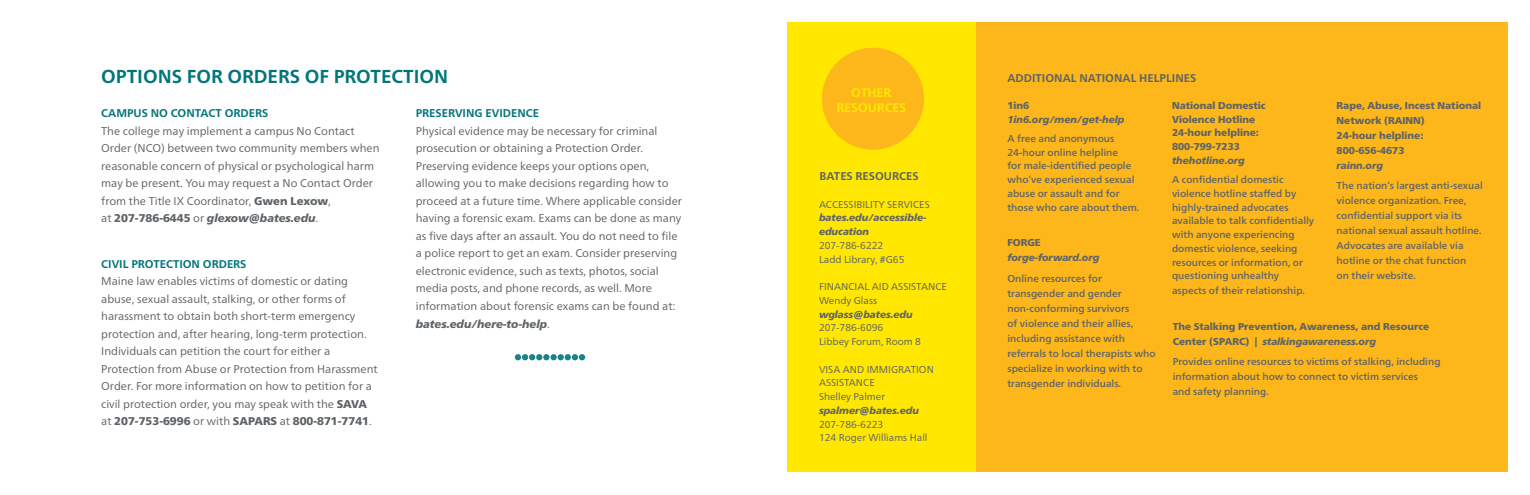
<style>
.page{position:relative;width:1530px;height:495px;background:#fff}
.page>*{position:absolute;margin:0;border:0;box-sizing:border-box;transform-origin:0 0}
.t1{font:700 18.75px "Frutiger Neue LT Pro";color:#00757a}
.t2{font:700 12.5px/15px "Frutiger Neue LT Pro";color:#ffe700;text-align:center}
.t3{font:11.25px/17.5px "Frutiger Neue LT Pro";color:#5e6367}
.t4{font:700 11.25px "Frutiger Neue LT Pro";color:#00757a}
.t5{font:700 11.25px "Frutiger Neue LT Pro";color:#5e6367}
.t6{font:500 10px/15px "Frutiger Neue LT Pro";color:#5e6367}
.t7{font:900 10px/15px "Frutiger Neue LT Pro";color:#5e6367}
.t8{font:10px/13.8px "Frutiger Neue LT Pro";color:#5e6367}
.t9{font:italic 900 10px/13.8px "Frutiger Neue LT Pro";color:#5e6367}
.s1{font-weight:900}
.s2{font-weight:900;font-style:italic}
.s3{font-style:italic}
</style>
<div class="page">
<svg style="left:558px;top:354px;width:27px;height:6px"></svg>
<div style="left:550px;top:354px;width:7px;height:6px;background:#1a8387;border-radius:50%"></div>
<div style="left:543px;top:354px;width:7px;height:6px;background:#1a8387;border-radius:50%"></div>
<svg style="left:515px;top:354px;width:27px;height:6px"></svg>
<div style="left:976px;top:22px;width:532px;height:450px;background:#fdb71a"></div>
<div style="left:788px;top:22px;width:188px;height:450px;background:#ffe700"></div>
<div style="left:822px;top:48px;width:102px;height:102px;background:#fdb71a;border-radius:50%"></div>
<h1 class="t1" style="left:101px;top:65px;width:349px">OPTIONS FOR ORDERS OF PROTECTION</h1>
<p class="t4" style="left:101px;top:106px;width:169px">CAMPUS NO CONTACT ORDERS</p>
<p class="t3" style="left:101px;top:122px;width:280px">The college may implement a campus No Contact Order (NCO) between two community members when reasonable concern of physical or psychological harm may be present. You may request a No Contact Order from the Title IX Coordinator, <span class="s1">Gwen Lexow</span>,<br>at <span class="s1">207-786-6445</span> or <span class="s2">glexow@bates.edu</span>.</p>
<p class="t4" style="left:101px;top:257px;width:147px">CIVIL PROTECTION ORDERS</p>
<p class="t3" style="left:101px;top:273px;width:278px">Maine law enables victims of domestic or dating abuse, sexual assault, stalking, or other forms of harassment to obtain both short-term emergency protection and, after hearing, long-term protection.<br>Individuals can petition the court for either a Protection from Abuse or Protection from Harassment Order. For more information on how to petition for a civil protection order, you may speak with the <span class="s1">SAVA </span>at <span class="s1">207-753-6996</span> or with <span class="s1">SAPARS</span> at <span class="s1">800-871-7741</span>.</p>
<p class="t4" style="left:416px;top:106px;width:125px">PRESERVING EVIDENCE</p>
<p class="t3" style="left:416px;top:122px;width:268px">Physical evidence may be necessary for criminal prosecution or obtaining a Protection Order.<br>Preserving evidence keeps your options open, allowing you to make decisions regarding how to proceed at a future time. Where applicable consider having a forensic exam. Exams can be done as many as five days after an assault. You do not need to file a police report to get an exam. Consider preserving electronic evidence, such as texts, photos, social media posts, and phone records, as well. More information about forensic exams can be found at: <span class="s2">bates.edu/here-to-help</span>.</p>
<p class="t2" style="left:836px;top:85px;width:71px">OTHER<br>RESOURCES</p>
<p class="t5" style="left:819px;top:170px;width:101px">BATES RESOURCES</p>
<p class="t8" style="left:819px;top:197px;width:112px">ACCESSIBILITY SERVICES</p>
<p class="t9" style="left:819px;top:211px;width:109px">bates.edu/accessible&shy;education</p>
<p class="t8" style="left:819px;top:238px;width:87px">207-786-6222<br>Ladd Library, #G65</p>
<p class="t8" style="left:819px;top:280px;width:130px">FINANCIAL AID ASSISTANCE<br>Wendy Glass</p>
<p class="t9" style="left:819px;top:307px;width:95px">wglass@bates.edu</p>
<p class="t8" style="left:819px;top:321px;width:104px">207-786-6096<br>Libbey Forum, Room 8</p>
<p class="t8" style="left:819px;top:362px;width:116px">VISA AND IMMIGRATION<br>ASSISTANCE<br>Shelley Palmer</p>
<p class="t9" style="left:819px;top:403px;width:101px">spalmer@bates.edu</p>
<p class="t8" style="left:819px;top:417px;width:110px">207-786-6223<br>124 Roger Williams Hall</p>
<p class="t5" style="left:1007px;top:71px;width:190px">ADDITIONAL NATIONAL HELPLINES</p>
<p class="t7" style="left:1007px;top:98px;width:23px">1in6</p>
<p class="t9" style="left:1007px;top:112px;width:118px">1in6.org/men/get-help</p>
<p class="t6" style="left:1007px;top:131px;width:134px;line-height:13.8px">A free and anonymous<br>24-hour online helpline<br>for male-identified people who’ve experienced sexual abuse or assault and for those who care about them.</p>
<p class="t7" style="left:1007px;top:235px;width:35px">FORGE</p>
<p class="t9" style="left:1007px;top:251px;width:93px">forge-forward.org</p>
<p class="t6" style="left:1007px;top:271px;width:150px">Online resources for transgender and gender non-conforming survivors<br>of violence and their allies, including assistance with referrals to local therapists who specialize in working with to transgender individuals.</p>
<p class="t7" style="left:1172px;top:98px;width:95px;line-height:13.8px">National Domestic<br>Violence Hotline<br>24-hour helpline:<br>800-799-7233</p>
<p class="t9" style="left:1172px;top:153px;width:74px">thehotline.org</p>
<p class="t6" style="left:1172px;top:173px;width:144px;line-height:13.8px">A confidential domestic violence hotline staffed by highly-trained advocates available to talk confidentially with anyone experiencing domestic violence, seeking resources or information, or questioning unhealthy</p>
<p class="t6" style="left:1172px;top:283px;width:134px">aspects of their relationship.</p>
<p class="t7" style="left:1337px;top:98px;width:146px">Rape, Abuse, Incest National<br>Network (RAINN)<br>24-hour helpline:<br>800-656-4673</p>
<p class="t9" style="left:1337px;top:158px;width:48px">rainn.org</p>
<p class="t6" style="left:1337px;top:178px;width:148px">The nation’s largest anti-sexual violence organization. Free, confidential support via its national sexual assault hotline.<br>Advocates are available via hotline or the chat function<br>on their website.</p>
<p class="t7" style="left:1173px;top:319px;width:258px">The Stalking Prevention, Awareness, and Resource<br>Center (SPARC) | <span class="s3">stalkingawareness.org</span></p>
<p class="t6" style="left:1173px;top:354px;width:269px">Provides online resources to victims of stalking, including information about how to connect to victim services<br>and safety planning.</p>
</div>
